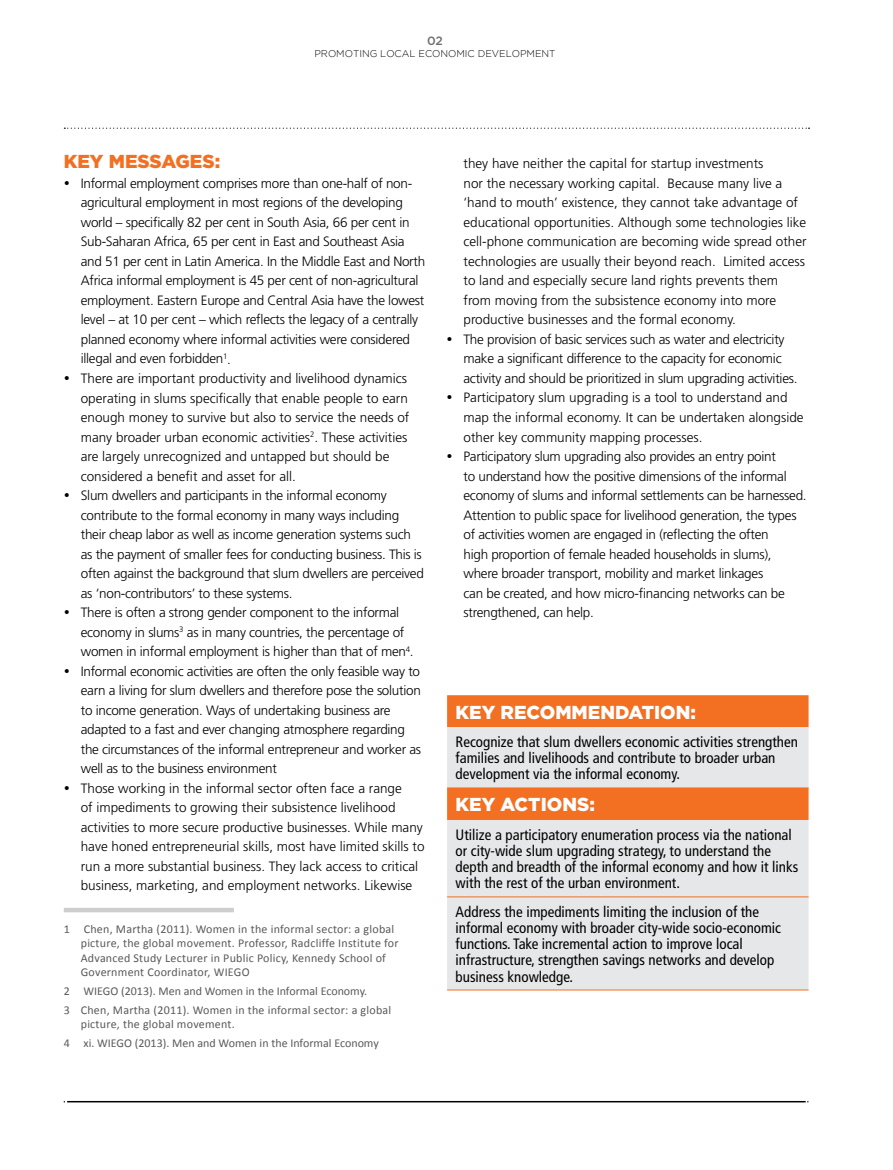
<style>
.page{position:relative;width:893px;height:1170px;background:#fff}
.page>*{position:absolute;margin:0;border:0;box-sizing:border-box;transform-origin:0 0}
.KEY_MESSAGES_HEAD{font:900 18.75px "Gotham";color:#fff}
.KEY_MESSAGES_HEAD-2{font:900 18.75px "Gotham";color:#f36f21}
.BODY_TEXT{font:condensed 15px/16.2px "Frutiger LT Std";color:#000}
.t1{font:300 13.5px/19.5px "Frutiger LT Std";letter-spacing:-.02em;color:#000}
.t2{font:300 13.5px/19.5px "Frutiger LT Std";color:#000}
.endnote{font:12px/14.4px "Calibri";letter-spacing:.02em;color:#58595b}
.endnote-2{font:12px "Calibri";color:#58595b}
.t3{font:500 12px "Gotham";color:#6d6e71}
.t4{font:300 9.75px "Gotham";color:#000}
</style>
<div class="page">
<hr style="left:67px;top:1100px;width:739px;height:2px;background:#000">
<svg style="left:64px;top:128px;width:745px;height:1px"></svg>
<div style="left:64px;top:907px;width:170px;height:5px;background:#cccecf"></div>
<div style="left:447px;top:695px;width:361px;height:32px;background:#f36f21"></div>
<svg style="left:447px;top:727px;width:361px;height:262px;background:#e7d8cf"></svg>
<hr style="left:447px;top:896px;width:362px;height:1px;background:#f36f21">
<hr style="left:447px;top:989px;width:362px;height:1px;background:#f36f21">
<hr style="left:447px;top:787px;width:362px;height:1px;background:#f36f21">
<p class="t3" style="left:427px;top:33px;width:17px">02</p>
<p class="t4" style="left:314px;top:48px;width:243px">PROMOTING LOCAL ECONOMIC DEVELOPMENT</p>
<p class="KEY_MESSAGES_HEAD-2" style="left:64px;top:149px;width:158px">KEY MESSAGES:</p>
<p class="t1" style="left:81px;top:174px;width:346px;text-indent:-17px">• Informal employment comprises more than one-half of non&shy;agricultural employment in most regions of the developing world – specifically 82 per cent in South Asia, 66 per cent in Sub-Saharan Africa, 65 per cent in East and Southeast Asia and 51 per cent in Latin America. In the Middle East and North Africa informal employment is 45 per cent of non-agricultural employment. Eastern Europe and Central Asia have the lowest level – at 10 per cent – which reflects the legacy of a centrally planned economy where informal activities were considered illegal and even forbidden<sup>1</sup>.</p>
<p class="t2" style="left:81px;top:369px;width:330px;text-indent:-17px">• There are important productivity and livelihood dynamics operating in slums specifically that enable people to earn enough money to survive but also to service the needs of many broader urban economic activities<sup>2</sup>. These activities are largely unrecognized and untapped but should be considered a benefit and asset for all.</p>
<p class="t1" style="left:81px;top:486px;width:345px;text-indent:-17px">• Slum dwellers and participants in the informal economy contribute to the formal economy in many ways including their cheap labor as well as income generation systems such as the payment of smaller fees for conducting business. This is often against the background that slum dwellers are perceived as ‘non-contributors’ to these systems.</p>
<p class="t1" style="left:81px;top:603px;width:334px;text-indent:-17px">• There is often a strong gender component to the informal economy in slums<sup>3</sup> as in many countries, the percentage of women in informal employment is higher than that of men<sup>4</sup>.</p>
<p class="t1" style="left:81px;top:661px;width:342px;text-indent:-17px">• Informal economic activities are often the only feasible way to earn a living for slum dwellers and therefore pose the solution to income generation. Ways of undertaking business are adapted to a fast and ever changing atmosphere regarding the circumstances of the informal entrepreneur and worker as well as to the business environment</p>
<p class="t2" style="left:81px;top:778px;width:345px;text-indent:-17px">• Those working in the informal sector often face a range<br>of impediments to growing their subsistence livelihood activities to more secure productive businesses. While many have honed entrepreneurial skills, most have limited skills to run a more substantial business. They lack access to critical business, marketing, and employment networks. Likewise</p>
<p class="endnote" style="left:81px;top:921px;width:319px;text-indent:-17px">1 Chen, Martha (2011). Women in the informal sector: a global picture, the global movement. Professor, Radcliffe Institute for Advanced Study Lecturer in Public Policy, Kennedy School of Government Coordinator, WIEGO</p>
<p class="endnote-2" style="left:64px;top:983px;width:305px">2 WIEGO (2013). Men and Women in the Informal Economy.</p>
<p class="endnote" style="left:81px;top:1002px;width:312px;text-indent:-17px">3 Chen, Martha (2011). Women in the informal sector: a global picture, the global movement.</p>
<p class="endnote-2" style="left:64px;top:1034px;width:316px">4 xi. WIEGO (2013). Men and Women in the Informal Economy</p>
<p class="t2" style="left:463px;top:154px;width:345px">they have neither the capital for startup investments<br>nor the necessary working capital. Because many live a ‘hand to mouth’ existence, they cannot take advantage of educational opportunities. Although some technologies like cell-phone communication are becoming wide spread other technologies are usually their beyond reach. Limited access to land and especially secure land rights prevents them from moving from the subsistence economy into more productive businesses and the formal economy.</p>
<p class="t1" style="left:463px;top:330px;width:336px;text-indent:-17px">• The provision of basic services such as water and electricity make a significant difference to the capacity for economic activity and should be prioritized in slum upgrading activities.</p>
<p class="t2" style="left:463px;top:388px;width:342px;text-indent:-17px">• Participatory slum upgrading is a tool to understand and map the informal economy. It can be undertaken alongside other key community mapping processes.</p>
<p class="t1" style="left:463px;top:447px;width:345px;text-indent:-17px">• Participatory slum upgrading also provides an entry point<br>to understand how the positive dimensions of the informal economy of slums and informal settlements can be harnessed.<br>Attention to public space for livelihood generation, the types of activities women are engaged in (reflecting the often<br>high proportion of female headed households in slums), where broader transport, mobility and market linkages<br>can be created, and how micro-financing networks can be strengthened, can help.</p>
<p class="KEY_MESSAGES_HEAD" style="left:456px;top:699px;width:242px">KEY RECOMMENDATION:</p>
<p class="BODY_TEXT" style="left:456px;top:733px;width:344px">Recognize that slum dwellers economic activities strengthen families and livelihoods and contribute to broader urban development via the informal economy.</p>
<p class="KEY_MESSAGES_HEAD" style="left:456px;top:791px;width:141px">KEY ACTIONS:</p>
<p class="BODY_TEXT" style="left:456px;top:826px;width:344px">Utilize a participatory enumeration process via the national or city-wide slum upgrading strategy, to understand the depth and breadth of the informal economy and how it links with the rest of the urban environment.</p>
<p class="BODY_TEXT" style="left:456px;top:903px;width:327px">Address the impediments limiting the inclusion of the informal economy with broader city-wide socio-economic functions. Take incremental action to improve local infrastructure, strengthen savings networks and develop business knowledge.</p>
</div>
